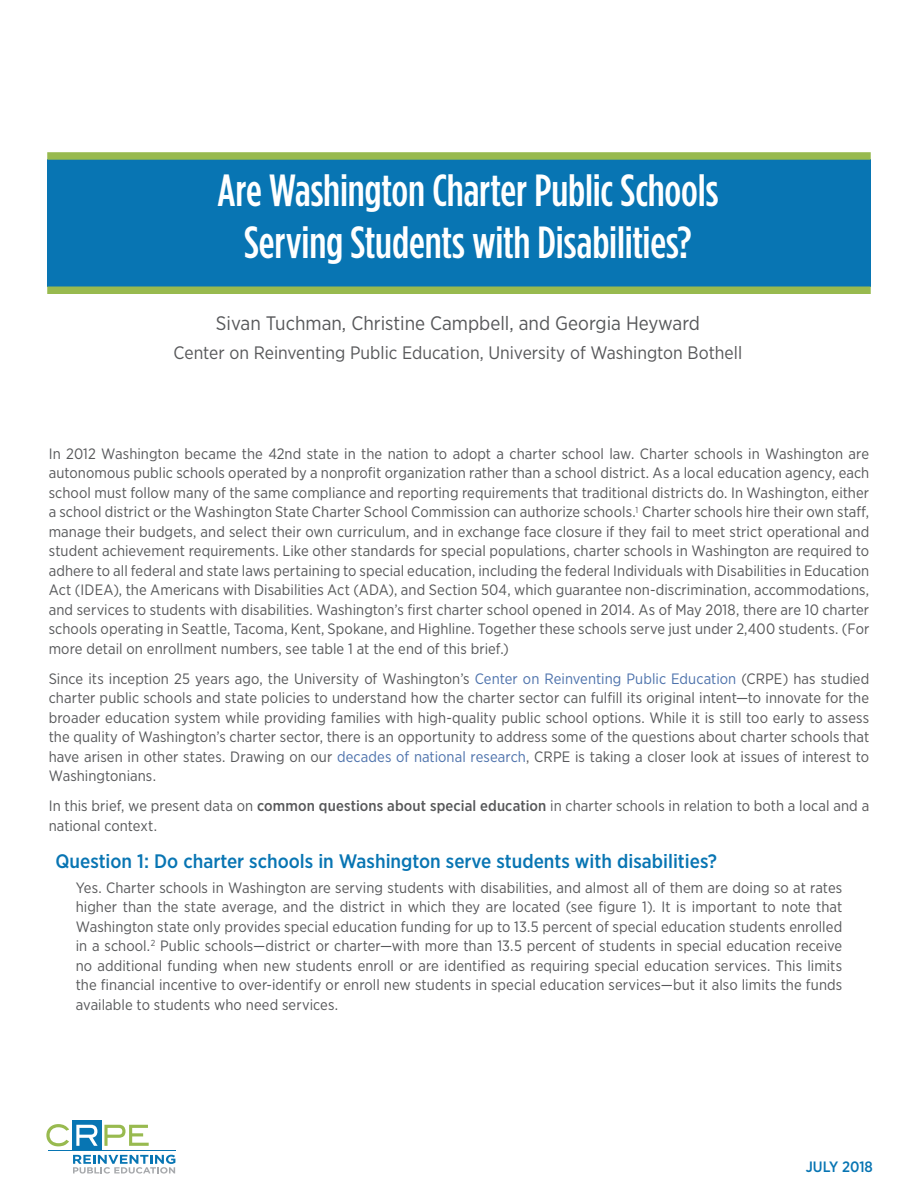
<style>
.page{position:relative;width:918px;height:1188px;background:#fff}
.page>*{position:absolute;margin:0;border:0;box-sizing:border-box;transform-origin:0 0}
.t1{font:500 45px/52.5px "Gotham Condensed";letter-spacing:-.005em;color:#fff;text-align:center}
.t2{font:500 19.5px "Gotham Narrow";color:#0875b3}
.body_paragraph{font:19.5px "Gotham Narrow";color:#57585a}
.body_paragraph-2{font:18px "Gotham Narrow";color:#57585a}
.body_paragraph-3{font:15px/19.5px "Gotham Narrow";letter-spacing:.005em;color:#57585a;text-align:justify}
.Unstyled_number_list{font:15px/19.5px "Gotham Narrow";letter-spacing:.005em;color:#57585a;text-align:justify}
.t3{font:500 15px "Gotham Narrow";color:#0875b3}
.s1{color:#4d72ac}
.s2{font-weight:500}
</style>
<div class="page">
<hr style="left:48px;top:1150px;width:128px;height:1px;background:#0775b3">
<div style="left:72px;top:1121px;width:29px;height:29px;background:#0775b3"></div>
<svg style="left:46px;top:1124px;width:23px;height:22px"></svg>
<svg style="left:104px;top:1125px;width:45px;height:21px"></svg>
<svg style="left:73px;top:1155px;width:102px;height:19px"></svg>
<svg style="left:76px;top:1125px;width:22px;height:21px"></svg>
<div style="left:47px;top:159px;width:824px;height:127px;background:#0875b3"></div>
<div style="left:47px;top:152px;width:824px;height:8px;background:#98ba4f"></div>
<div style="left:47px;top:286px;width:824px;height:8px;background:#98ba4f"></div>
<p class="t1" style="left:217px;top:163px;width:502px">Are Washington Charter Public Schools<br>Serving Students with Disabilities?</p>
<p class="body_paragraph" style="left:216px;top:311px;width:486px">Sivan Tuchman, Christine Campbell, and Georgia Heyward</p>
<p class="body_paragraph-2" style="left:174px;top:341px;width:570px">Center on Reinventing Public Education, University of Washington Bothell</p>
<p class="body_paragraph-3" style="left:49px;top:444px;width:822px">In 2012 Washington became the 42nd state in the nation to adopt a charter school law. Charter schools in Washington are autonomous public schools operated by a nonprofit organization rather than a school district. As a local education agency, each school must follow many of the same compliance and reporting requirements that traditional districts do. In Washington, either a school district or the Washington State Charter School Commission can authorize schools.<sup>1</sup> Charter schools hire their own staff, manage their budgets, and select their own curriculum, and in exchange face closure if they fail to meet strict operational and student achievement requirements. Like other standards for special populations, charter schools in Washington are required to adhere to all federal and state laws pertaining to special education, including the federal Individuals with Disabilities in Education Act (IDEA), the Americans with Disabilities Act (ADA), and Section 504, which guarantee non-discrimination, accommodations, and services to students with disabilities. Washington’s first charter school opened in 2014. As of May 2018, there are 10 charter schools operating in Seattle, Tacoma, Kent, Spokane, and Highline. Together these schools serve just under 2,400 students. (For more detail on enrollment numbers, see table 1 at the end of this brief.)</p>
<p class="body_paragraph-3" style="left:49px;top:669px;width:822px">Since its inception 25 years ago, the University of Washington’s <span class="s1">Center on Reinventing Public Education</span> (CRPE) has studied charter public schools and state policies to understand how the charter sector can fulfill its original intent—to innovate for the broader education system while providing families with high-quality public school options. While it is still too early to assess the quality of Washington’s charter sector, there is an opportunity to address some of the questions about charter schools that have arisen in other states. Drawing on our <span class="s1">decades of national research</span>, CRPE is taking a closer look at issues of interest to Washingtonians.</p>
<p class="body_paragraph-3" style="left:49px;top:796px;width:822px">In this brief, we present data on <span class="s2">common questions about special education</span> in charter schools in relation to both a local and a national context.</p>
<p class="t2" style="left:56px;top:849px;width:663px">Question 1: Do charter schools in Washington serve students with disabilities?</p>
<p class="Unstyled_number_list" style="left:76px;top:877px;width:768px">Yes. Charter schools in Washington are serving students with disabilities, and almost all of them are doing so at rates higher than the state average, and the district in which they are located (see figure 1). It is important to note that Washington state only provides special education funding for up to 13.5 percent of special education students enrolled in a school.<sup>2</sup> Public schools—district or charter—with more than 13.5 percent of students in special education receive no additional funding when new students enroll or are identified as requiring special education services. This limits the financial incentive to over-identify or enroll new students in special education services—but it also limits the funds available to students who need services.</p>
<p class="t3" style="left:806px;top:1157px;width:69px">JULY 2018</p>
</div>
